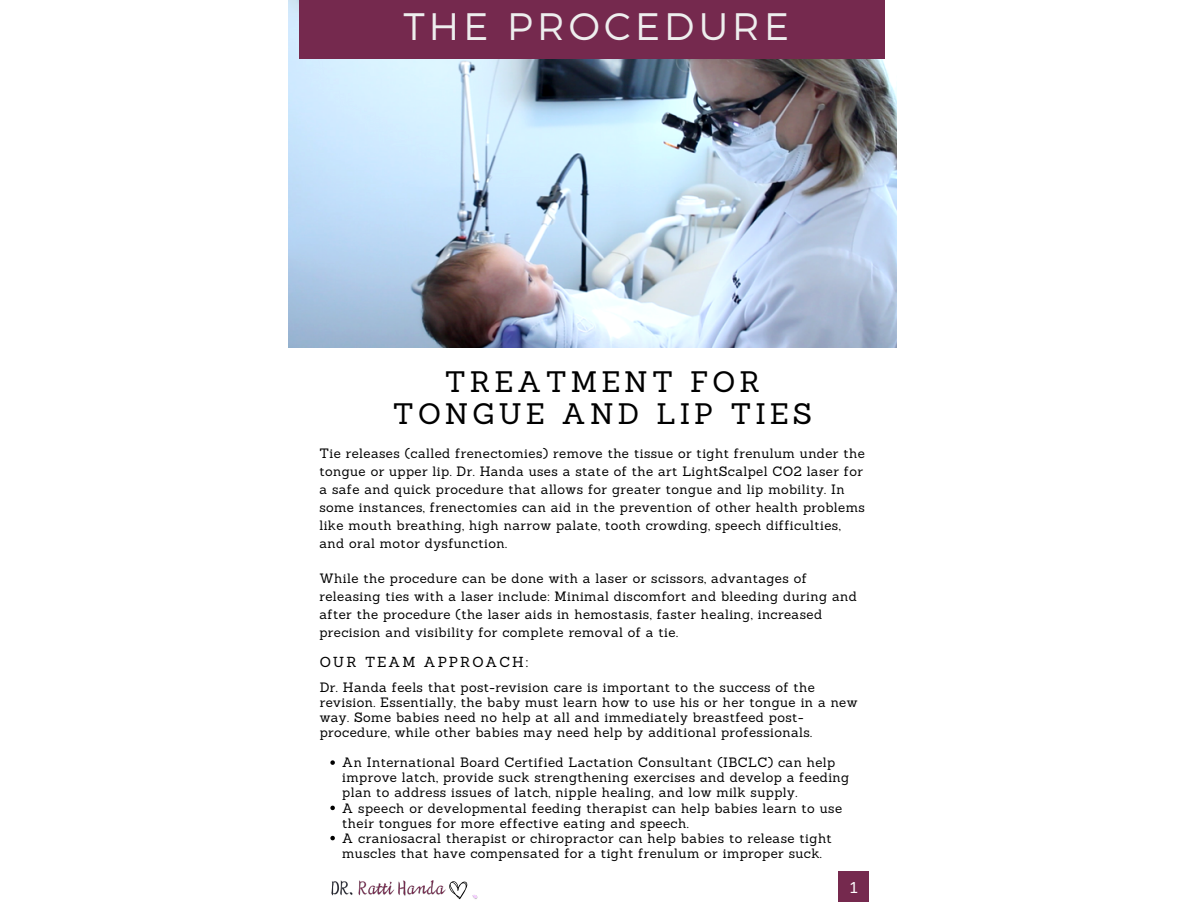
<style>
.page{position:relative;width:1188px;height:918px;background:#fff}
.page>*{position:absolute;margin:0;border:0;box-sizing:border-box;transform-origin:0 0}
.t1{font:300 38.25px "Montserrat";letter-spacing:.11em;color:#eee}
.t2{font:28.8px "Sanchez";letter-spacing:.14em;color:#000}
.t3{font:15.3px "Sanchez";color:#fff}
.t4{font:14.1px "Sanchez";letter-spacing:.14em;color:#000}
.t5{font:13.2px/18px "Sanchez";letter-spacing:.03em;color:#000}
</style>
<div class="page">
<img style="left:289px;top:0;width:607px;height:348px">
<div style="left:299px;top:0;width:586px;height:59px;background:#75294e"></div>
<div style="left:838px;top:872px;width:30px;height:30px;background:#75294e"></div>
<svg style="left:330px;top:760px;width:5px;height:5px"></svg>
<svg style="left:330px;top:806px;width:5px;height:4px"></svg>
<svg style="left:330px;top:836px;width:5px;height:4px"></svg>
<img style="left:331px;top:880px;width:115px;height:16px">
<img style="left:472px;top:895px;width:6px;height:4px">
<svg style="left:449px;top:881px;width:18px;height:18px"></svg>
<p class="t1" style="left:403px;top:1px;width:387px">THE PROCEDURE</p>
<p class="t2" style="left:445px;top:363px;width:317px">TREATMENT FOR</p>
<p class="t2" style="left:393px;top:395px;width:420px">TONGUE AND LIP TIES</p>
<p class="t5" style="left:319px;top:444px;width:547px">Tie releases (called frenectomies) remove the tissue or tight frenulum under the tongue or upper lip. Dr. Handa uses a state of the art LightScalpel CO2 laser for a safe and quick procedure that allows for greater tongue and lip mobility. In some instances, frenectomies can aid in the prevention of other health problems like mouth breathing, high narrow palate, tooth crowding, speech difficulties, and oral motor dysfunction.</p>
<p class="t5" style="left:319px;top:570px;width:539px">While the procedure can be done with a laser or scissors, advantages of releasing ties with a laser include: Minimal discomfort and bleeding during and after the procedure (the laser aids in hemostasis, faster healing, increased precision and visibility for complete removal of a tie.</p>
<p class="t4" style="left:320px;top:652px;width:210px">OUR TEAM APPROACH:</p>
<p class="t5" style="left:320px;top:679px;width:539px;line-height:15.1px">Dr. Handa feels that post-revision care is important to the success of the revision. Essentially, the baby must learn how to use his or her tongue in a new way. Some babies need no help at all and immediately breastfeed post&shy;procedure, while other babies may need help by additional professionals.</p>
<p class="t5" style="left:342px;top:755px;width:509px;line-height:15.1px">An International Board Certified Lactation Consultant (IBCLC) can help improve latch, provide suck strengthening exercises and develop a feeding plan to address issues of latch, nipple healing, and low milk supply.</p>
<p class="t5" style="left:342px;top:800px;width:501px;line-height:15.1px">A speech or developmental feeding therapist can help babies learn to use their tongues for more effective eating and speech.</p>
<p class="t5" style="left:342px;top:830px;width:491px;line-height:15.1px">A craniosacral therapist or chiropractor can help babies to release tight muscles that have compensated for a tight frenulum or improper suck.</p>
<p class="t3" style="left:850px;top:878px;width:9px">1</p>
</div>
